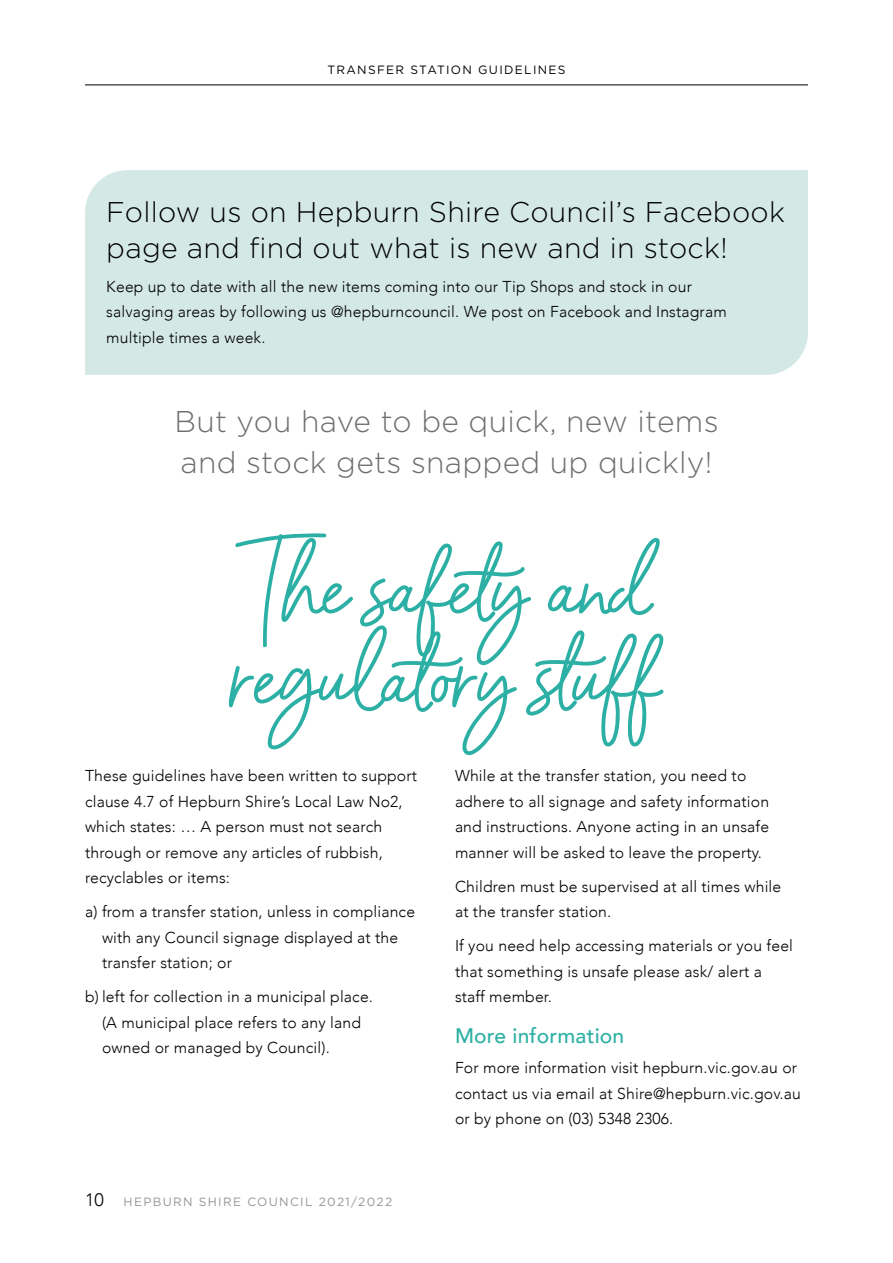
<style>
.page{position:relative;width:893px;height:1263px;background:#fff}
.page>*{position:absolute;margin:0;border:0;box-sizing:border-box;transform-origin:0 0}
.t1{font:82.5px/90px "Barcelony";color:#2cafa4}
.t2{font:300 30px/40.5px "Gotham";letter-spacing:.01em;color:#6d6e71}
.t3{font:300 28.5px/36px "Gotham";letter-spacing:.01em;color:#000}
.t4{font:500 21px "Avenir";letter-spacing:.01em;color:#2cafa4}
.t5{font:300 15.75px/25.5px "Avenir";letter-spacing:.01em;color:#000}
.t6{font:12px "Gotham";letter-spacing:.11em;color:#939598}
.t7{font:12px "Gotham";letter-spacing:.11em;color:#000}
.s1{font-family:"Avenir";font-weight:300;font-size:18px;color:#000}
</style>
<div class="page">
<div style="left:85px;top:170px;width:723px;height:205px;background:#d4e9e6"></div>
<hr style="left:85px;top:85px;width:723px;height:1px;background:#000">
<p class="t7" style="left:327px;top:63px;width:240px">TRANSFER STATION GUIDELINES</p>
<h3 class="t3" style="left:106px;top:193px;width:680px">Follow us on Hepburn Shire Council’s Facebook page and find out what is new and in stock!</h3>
<p class="t5" style="left:106px;top:273px;width:622px">Keep up to date with all the new items coming into our Tip Shops and stock in our salvaging areas by following us @hepburncouncil. We post on Facebook and Instagram multiple times a week.</p>
<h2 class="t2" style="left:174px;top:400px;width:546px">But you have to be quick, new items and stock gets snapped up quickly!</h2>
<h1 class="t1" style="left:232px;top:537px;width:430px">The safety and regulatory stuff</h1>
<p class="t5" style="left:85px;top:763px;width:334px">These guidelines have been written to support clause 4.7 of Hepburn Shire’s Local Law No2, which states: … A person must not search through or remove any articles of rubbish, recyclables or items:</p>
<p class="t5" style="left:102px;top:899px;width:315px;text-indent:-17px">a) from a transfer station, unless in compliance with any Council signage displayed at the transfer station; or</p>
<p class="t5" style="left:102px;top:984px;width:272px;text-indent:-17px">b) left for collection in a municipal place. (A municipal place refers to any land owned or managed by Council).</p>
<p class="t6" style="left:85px;top:1195px;width:309px"><span class="s1">10</span> HEPBURN SHIRE COUNCIL 2021/2022</p>
<p class="t5" style="left:455px;top:763px;width:316px">While at the transfer station, you need to adhere to all signage and safety information and instructions. Anyone acting in an unsafe manner will be asked to leave the property.</p>
<p class="t5" style="left:455px;top:873px;width:328px">Children must be supervised at all times while at the transfer station.</p>
<p class="t5" style="left:455px;top:933px;width:340px">If you need help accessing materials or you feel that something is unsafe please ask/ alert a staff member.</p>
<h3 class="t4" style="left:455px;top:1018px;width:171px">More information</h3>
<p class="t5" style="left:455px;top:1055px;width:347px">For more information visit hepburn.vic.gov.au or contact us via email at Shire@hepburn.vic.gov.au or by phone on (03) 5348 2306.</p>
</div>
